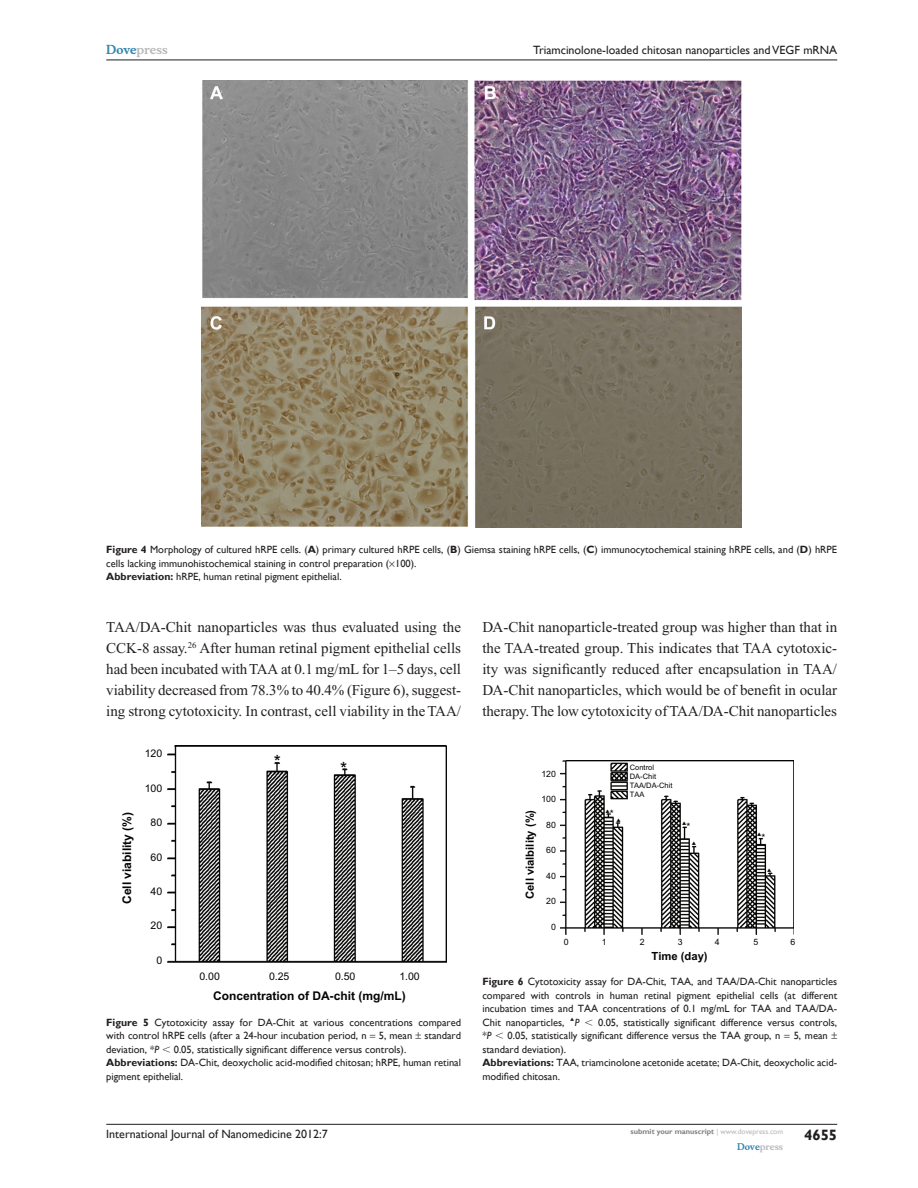
<style>
.page{position:relative;width:918px;height:1188px;background:#fff}
.page>*{position:absolute;margin:0;border:0;box-sizing:border-box;transform-origin:0 0}
.t1{font:18px "Arial";color:#040503}
.TxF{font:15px/21px "Times New Roman";letter-spacing:-.005em;color:#231f20;text-align:justify}
.t2{font:700 15px "Gill Sans";color:#231f20}
.t3{font:12px "Gill Sans";color:#231f20}
.t4{font:700 12px "Arial";color:#040503}
.t5{font:700 12px "Musee";color:#b8b9bc}
.t6{font:700 11.25px "Arial";color:#040503}
.FC{font:10.5px/13.5px "Gill Sans";color:#231f20}
.t7{font:10.5px "Arial";color:#040503}
.t8{font:9.9px "Arial";color:#040503}
.t9{font:700 9px "Musee";color:#b8b9bc}
.t10{font:8.7px "Arial";color:#040503}
.t11{font:700 7.5px "Gill Sans";color:#808285}
.t12{font:7.5px/9.1px "Arial";color:#040503}
.s1{color:#3485ae}
.s2{font-weight:700}
.s3{font-style:italic}
.s4{font-family:"Mathematical Pi One"}
.s5{font-weight:400;color:#b8b9bc}
</style>
<div class="page">
<img style="left:560px;top:760px;width:234px;height:175px">
<img style="left:167px;top:746px;width:279px;height:216px">
<img style="left:202px;top:81px;width:540px;height:447px">
<hr style="left:106px;top:1124px;width:731px;height:1px;background:#231f20">
<hr style="left:106px;top:60px;width:731px;height:1px;background:#231f20">
<svg style="left:606px;top:809px;width:4px;height:4px"></svg>
<svg style="left:617px;top:819px;width:4px;height:3px"></svg>
<svg style="left:692px;top:841px;width:4px;height:4px"></svg>
<svg style="left:682px;top:822px;width:4px;height:3px"></svg>
<svg style="left:767px;top:868px;width:4px;height:4px"></svg>
<svg style="left:757px;top:833px;width:4px;height:3px"></svg>
<p class="t5" style="left:106px;top:43px;width:63px"><span class="s1">Dove</span>press</p>
<p class="t3" style="left:533px;top:43px;width:305px">Triamcinolone-loaded chitosan nanoparticles and VEGF mRNA</p>
<p class="FC" style="left:106px;top:543px;width:732px"><span class="s2">Figure 4</span> Morphology of cultured hRPE cells. (<span class="s2">A</span>) primary cultured hRPE cells, (<span class="s2">B</span>) Giemsa staining hRPE cells, (<span class="s2">C</span>) immunocytochemical staining hRPE cells, and (<span class="s2">D</span>) hRPE cells lacking immunohistochemical staining in control preparation ( 100).</p>
<p class="FC" style="left:106px;top:570px;width:237px"><span class="s2">Abbreviation:</span> hRPE, human retinal pigment epithelial.</p>
<p class="TxF" style="left:482px;top:617px;width:356px">DA-Chit nanoparticle-treated group was higher than that in the TAA-treated group. This indicates that TAA cytotoxic&shy;ity was significantly reduced after encapsulation in TAA/ DA-Chit nanoparticles, which would be of benefit in ocular therapy. The low cytotoxicity of TAA/DA-Chit nanoparticles</p>
<p class="TxF" style="left:106px;top:617px;width:356px">TAA/DA-Chit nanoparticles was thus evaluated using the CCK-8 assay.<sup>26</sup> After human retinal pigment epithelial cells had been incubated with TAA at 0.1 mg/mL for 1–5 days, cell viability decreased from 78.3% to 40.4% (Figure 6), suggest&shy;ing strong cytotoxicity. In contrast, cell viability in the TAA/</p>
<p class="t4" style="left:120px;top:904px;width:94px;rotate:-90deg">Cell viability (%)</p>
<p class="t7" style="left:145px;top:748px;width:19px">120</p>
<p class="t7" style="left:145px;top:782px;width:19px">100</p>
<p class="t7" style="left:151px;top:816px;width:13px">80</p>
<p class="t7" style="left:151px;top:851px;width:13px">60</p>
<p class="t7" style="left:151px;top:885px;width:13px">40</p>
<p class="t7" style="left:151px;top:919px;width:13px">20</p>
<p class="t7" style="left:156px;top:954px;width:7px">0</p>
<p class="t1" style="left:274px;top:751px;width:9px">*</p>
<p class="t1" style="left:340px;top:758px;width:9px">*</p>
<p class="t7" style="left:269px;top:970px;width:22px">0.25</p>
<p class="t4" style="left:213px;top:989px;width:194px">Concentration of DA-chit (mg/mL)</p>
<p class="t7" style="left:335px;top:970px;width:22px">0.50</p>
<p class="t7" style="left:399px;top:970px;width:22px">1.00</p>
<p class="t7" style="left:199px;top:970px;width:22px">0.00</p>
<p class="FC" style="left:106px;top:1015px;width:356px;text-align:justify"><span class="s2">Figure 5</span> Cytotoxicity assay for DA-Chit at various concentrations compared with control hRPE cells (after a 24-hour incubation period, n 5, mean standard deviation, *<span class="s3">P</span> <span class="s4">,</span> 0.05, statistically significant difference versus controls).</p>
<p class="FC" style="left:106px;top:1056px;width:356px"><span class="s2">Abbreviations:</span> DA-Chit, deoxycholic acid-modified chitosan; hRPE, human retinal pigment epithelial.</p>
<p class="t3" style="left:106px;top:1127px;width:223px">International Journal of Nanomedicine 2012:7</p>
<p class="t10" style="left:541px;top:769px;width:16px">120</p>
<p class="t10" style="left:541px;top:794px;width:16px">100</p>
<p class="t6" style="left:523px;top:899px;width:91px;rotate:-90deg">Cell vialbility (%)</p>
<p class="t10" style="left:546px;top:820px;width:11px">80</p>
<p class="t10" style="left:546px;top:845px;width:11px">60</p>
<p class="t10" style="left:546px;top:871px;width:11px">40</p>
<p class="t10" style="left:546px;top:896px;width:11px">20</p>
<p class="t10" style="left:551px;top:922px;width:6px">0</p>
<p class="t8" style="left:610px;top:808px;width:5px">*</p>
<p class="t12" style="left:630px;top:763px;width:44px">Control<br>DA-Chit<br>TAA/DA-Chit<br>TAA</p>
<p class="t8" style="left:687px;top:820px;width:5px">*</p>
<p class="t8" style="left:761px;top:831px;width:5px">*</p>
<p class="t10" style="left:564px;top:937px;width:6px">0</p>
<p class="t10" style="left:602px;top:937px;width:6px">1</p>
<p class="t10" style="left:640px;top:937px;width:6px">2</p>
<p class="t10" style="left:678px;top:937px;width:6px">3</p>
<p class="t10" style="left:715px;top:937px;width:6px">4</p>
<p class="t10" style="left:754px;top:937px;width:6px">5</p>
<p class="t6" style="left:652px;top:950px;width:58px">Time (day)</p>
<p class="t10" style="left:791px;top:937px;width:6px">6</p>
<p class="FC" style="left:482px;top:975px;width:356px;text-align:justify"><span class="s2">Figure 6</span> Cytotoxicity assay for DA-Chit, TAA, and TAA/DA-Chit nanoparticles compared with controls in human retinal pigment epithelial cells (at different incubation times and TAA concentrations of 0.1 mg/mL for TAA and TAA/DA-Chit nanoparticles, <span class="s3">P</span> <span class="s4">,</span> 0.05, statistically significant difference versus controls, *<span class="s3">P</span> <span class="s4">,</span> 0.05, statistically significant difference versus the TAA group, n</p>
<p class="FC" style="left:794px;top:1029px;width:36px">5, mean</p>
<p class="FC" style="left:482px;top:1042px;width:85px">standard deviation).</p>
<p class="FC" style="left:482px;top:1056px;width:356px"><span class="s2">Abbreviations:</span> TAA, triamcinolone acetonide acetate; DA-Chit, deoxycholic acid&shy;modified chitosan.</p>
<p class="t11" style="left:631px;top:1127px;width:154px">submit your manuscript <span class="s5">| www.dovepress.com</span></p>
<p class="t9" style="left:737px;top:1141px;width:48px"><span class="s1">Dove</span>press</p>
<h2 class="t2" style="left:804px;top:1126px;width:35px">4655</h2>
</div>
